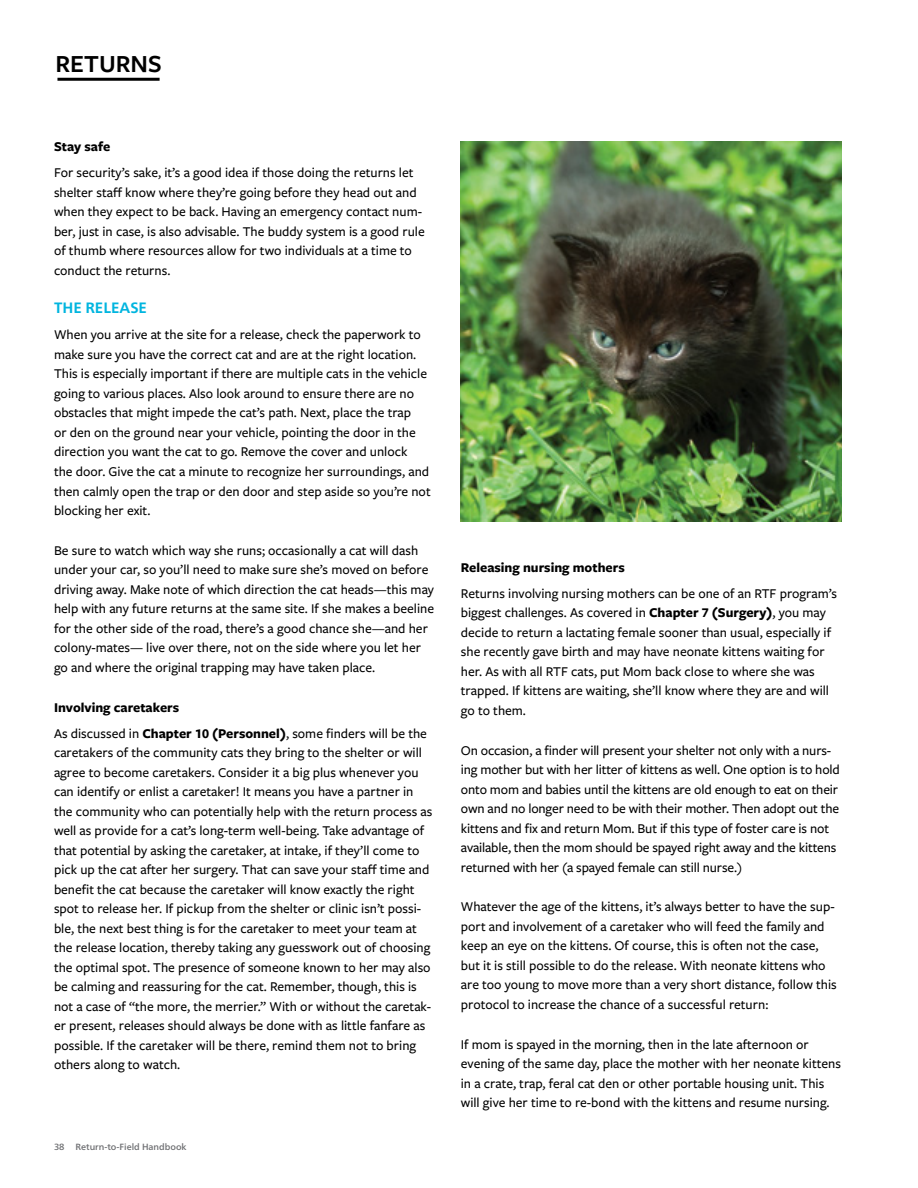
<style>
.page{position:relative;width:918px;height:1188px;background:#fff}
.page>*{position:absolute;margin:0;border:0;box-sizing:border-box;transform-origin:0 0}
.t1{font:600 25.5px "Freight Sans Pro";color:#000}
.t2{font:700 15px "Frutiger Neue LT Pro";color:#00b5df}
.t3{font:500 13.95px/19.5px "Freight Sans Pro";color:#000}
.t4{font:700 13.95px/26.2px "Freight Sans Pro";color:#000}
.t5{font:500 9px "Frutiger Neue LT Pro";color:#6d6e71}
.s1{font-weight:500}
.s2{font-weight:700}
</style>
<div class="page">
<hr style="left:57px;top:78px;width:103px;height:3px;background:#000">
<img style="left:461px;top:142px;width:380px;height:380px">
<h1 class="t1" style="left:56px;top:46px;width:108px">RETURNS</h1>
<p class="t4" style="left:54px;top:133px;width:58px">Stay safe</p>
<p class="t3" style="left:54px;top:163px;width:372px">For security’s sake, it’s a good idea if those doing the returns let shelter staff know where they’re going before they head out and when they expect to be back. Having an emergency contact num&shy;ber, just in case, is also advisable. The buddy system is a good rule of thumb where resources allow for two individuals at a time to conduct the returns.</p>
<p class="t2" style="left:54px;top:299px;width:95px">THE RELEASE</p>
<p class="t3" style="left:54px;top:325px;width:378px">When you arrive at the site for a release, check the paperwork to make sure you have the correct cat and are at the right location.<br>This is especially important if there are multiple cats in the vehicle going to various places. Also look around to ensure there are no obstacles that might impede the cat’s path. Next, place the trap<br>or den on the ground near your vehicle, pointing the door in the direction you want the cat to go. Remove the cover and unlock<br>the door. Give the cat a minute to recognize her surroundings, and then calmly open the trap or den door and step aside so you’re not blocking her exit.</p>
<p class="t3" style="left:54px;top:540px;width:382px">Be sure to watch which way she runs; occasionally a cat will dash under your car, so you’ll need to make sure she’s moved on before driving away. Make note of which direction the cat heads—this may help with any future returns at the same site. If she makes a beeline for the other side of the road, there’s a good chance she—and her colony-mates— live over there, not on the side where you let her go and where the original trapping may have taken place.</p>
<p class="t4" style="left:54px;top:693px;width:374px">Involving caretakers<br><span class="s1">As discussed in</span> Chapter 10 (Personnel)<span class="s1">, some finders will be the</span></p>
<p class="t3" style="left:54px;top:742px;width:380px">caretakers of the community cats they bring to the shelter or will agree to become caretakers. Consider it a big plus whenever you can identify or enlist a caretaker! It means you have a partner in the community who can potentially help with the return process as well as provide for a cat’s long-term well-being. Take advantage of that potential by asking the caretaker, at intake, if they’ll come to pick up the cat after her surgery. That can save your staff time and benefit the cat because the caretaker will know exactly the right spot to release her. If pickup from the shelter or clinic isn’t possi&shy;ble, the next best thing is for the caretaker to meet your team at the release location, thereby taking any guesswork out of choosing the optimal spot. The presence of someone known to her may also be calming and reassuring for the cat. Remember, though, this is not a case of “the more, the merrier.” With or without the caretak&shy;er present, releases should always be done with as little fanfare as possible. If the caretaker will be there, remind them not to bring others along to watch.</p>
<p class="t5" style="left:54px;top:1142px;width:134px">38 Return-to-Field Handbook</p>
<p class="t4" style="left:461px;top:553px;width:165px">Releasing nursing mothers</p>
<p class="t3" style="left:461px;top:583px;width:378px">Returns involving nursing mothers can be one of an RTF program’s biggest challenges. As covered in <span class="s2">Chapter 7 (Surgery)</span>, you may decide to return a lactating female sooner than usual, especially if she recently gave birth and may have neonate kittens waiting for her. As with all RTF cats, put Mom back close to where she was trapped. If kittens are waiting, she’ll know where they are and will go to them.</p>
<p class="t3" style="left:461px;top:740px;width:381px">On occasion, a finder will present your shelter not only with a nurs&shy;ing mother but with her litter of kittens as well. One option is to hold onto mom and babies until the kittens are old enough to eat on their own and no longer need to be with their mother. Then adopt out the kittens and fix and return Mom. But if this type of foster care is not available, then the mom should be spayed right away and the kittens returned with her (a spayed female can still nurse.)</p>
<p class="t3" style="left:461px;top:896px;width:377px">Whatever the age of the kittens, it’s always better to have the sup&shy;port and involvement of a caretaker who will feed the family and keep an eye on the kittens. Of course, this is often not the case, but it is still possible to do the release. With neonate kittens who are too young to move more than a very short distance, follow this protocol to increase the chance of a successful return:</p>
<p class="t3" style="left:461px;top:1034px;width:382px">If mom is spayed in the morning, then in the late afternoon or evening of the same day, place the mother with her neonate kittens in a crate, trap, feral cat den or other portable housing unit. This will give her time to re-bond with the kittens and resume nursing.</p>
</div>
